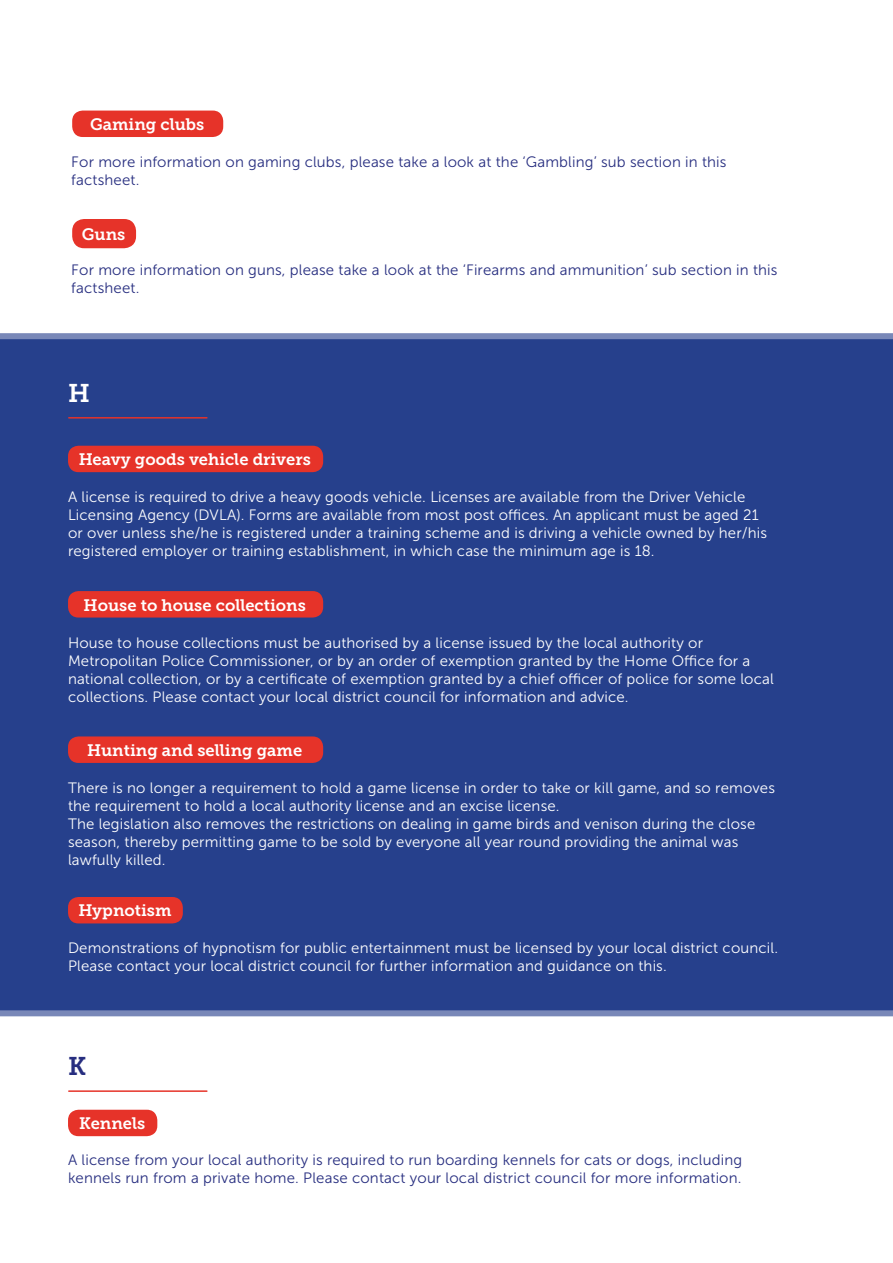
<style>
.page{position:relative;width:893px;height:1263px;background:#fff}
.page>*{position:absolute;margin:0;border:0;box-sizing:border-box;transform-origin:0 0}
.t1{font:25.5px "Museo Slab 700";color:#fff}
.t2{font:25.5px "Museo Slab 700";color:#272e80}
.t3{font:16.5px "Museo Slab 700";color:#fff}
.t4{font:15px/18px "Museo Sans 300";letter-spacing:.01em;color:#fff}
.t5{font:15px/18px "Museo Sans 300";letter-spacing:.01em;color:#272e80}
</style>
<div class="page">
<div style="left:72px;top:111px;width:151px;height:26px;background:#e63329;border-radius:11px"></div>
<div style="left:72px;top:219px;width:64px;height:29px;background:#e63329;border-radius:12px"></div>
<div style="left:0;top:333px;width:893px;height:683px;background:#26408c"></div>
<div style="left:68px;top:446px;width:255px;height:26px;background:#e63329;border-radius:11px"></div>
<div style="left:68px;top:591px;width:255px;height:26px;background:#e63329;border-radius:11px"></div>
<div style="left:68px;top:736px;width:255px;height:27px;background:#e63329;border-radius:11px"></div>
<div style="left:68px;top:897px;width:115px;height:26px;background:#e63329;border-radius:11px"></div>
<hr style="left:69px;top:417px;width:138px;height:2px;background:#e63329">
<hr style="left:69px;top:1090px;width:138px;height:2px;background:#e63329">
<div style="left:68px;top:1110px;width:89px;height:26px;background:#e63329;border-radius:11px"></div>
<p class="t3" style="left:90px;top:115px;width:116px">Gaming clubs</p>
<p class="t5" style="left:71px;top:153px;width:657px">For more information on gaming clubs, please take a look at the ‘Gambling’ sub section in this factsheet.</p>
<p class="t3" style="left:82px;top:225px;width:45px">Guns</p>
<p class="t5" style="left:71px;top:261px;width:708px">For more information on guns, please take a look at the ‘Firearms and ammunition’ sub section in this factsheet.</p>
<h1 class="t1" style="left:68px;top:378px;width:23px">H</h1>
<p class="t3" style="left:79px;top:450px;width:234px">Heavy goods vehicle drivers</p>
<p class="t4" style="left:68px;top:488px;width:701px">A license is required to drive a heavy goods vehicle. Licenses are available from the Driver Vehicle Licensing Agency (DVLA). Forms are available from most post offices. An applicant must be aged 21 or over unless she/he is registered under a training scheme and is driving a vehicle owned by her/his registered employer or training establishment, in which case the minimum age is 18.</p>
<p class="t3" style="left:84px;top:595px;width:224px">House to house collections</p>
<p class="t4" style="left:68px;top:633px;width:707px">House to house collections must be authorised by a license issued by the local authority or Metropolitan Police Commissioner, or by an order of exemption granted by the Home Office for a national collection, or by a certificate of exemption granted by a chief officer of police for some local collections. Please contact your local district council for information and advice.</p>
<p class="t3" style="left:87px;top:741px;width:216px">Hunting and selling game</p>
<p class="t4" style="left:68px;top:779px;width:708px">There is no longer a requirement to hold a game license in order to take or kill game, and so removes the requirement to hold a local authority license and an excise license.<br>The legislation also removes the restrictions on dealing in game birds and venison during the close season, thereby permitting game to be sold by everyone all year round providing the animal was lawfully killed.</p>
<p class="t3" style="left:79px;top:901px;width:94px">Hypnotism</p>
<p class="t4" style="left:68px;top:939px;width:711px">Demonstrations of hypnotism for public entertainment must be licensed by your local district council.<br>Please contact your local district council for further information and guidance on this.</p>
<h1 class="t2" style="left:68px;top:1051px;width:20px">K</h1>
<p class="t3" style="left:79px;top:1114px;width:68px">Kennels</p>
<p class="t5" style="left:68px;top:1151px;width:676px">A license from your local authority is required to run boarding kennels for cats or dogs, including kennels run from a private home. Please contact your local district council for more information.</p>
</div>
